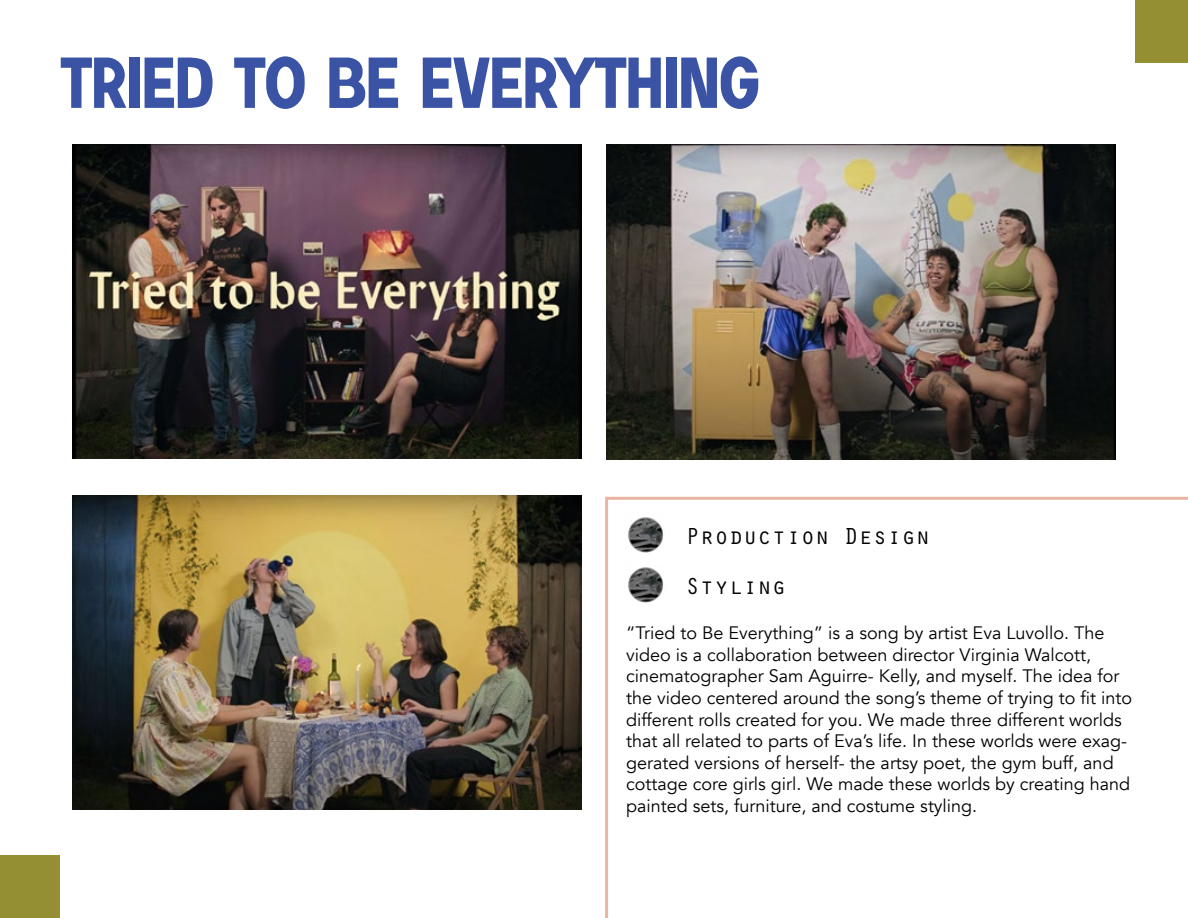
<style>
.page{position:relative;width:1188px;height:918px;background:#fff}
.page>*{position:absolute;margin:0;border:0;box-sizing:border-box;transform-origin:0 0}
.t1{font:700 72px "Soria";color:#3a53a4}
.t2{font:24px/49.9px "Orator Std";color:#000}
.t3{font:18px/21.6px "Avenir";color:#000}
</style>
<div class="page">
<div style="left:0;top:855px;width:60px;height:63px;background:#958f34"></div>
<div style="left:1135px;top:0;width:53px;height:63px;background:#958f34"></div>
<hr style="left:605px;top:497px;width:3px;height:421px;background:#eab4a4">
<hr style="left:607px;top:497px;width:581px;height:3px;background:#eab4a4">
<img style="left:628px;top:517px;width:36px;height:36px">
<img style="left:628px;top:567px;width:36px;height:36px">
<img style="left:72px;top:145px;width:509px;height:314px">
<img style="left:607px;top:145px;width:509px;height:314px">
<img style="left:72px;top:495px;width:509px;height:315px">
<h1 class="t1" style="left:61px;top:44px;width:700px">TRIED TO BE EVERYTHING</h1>
<h2 class="t2" style="left:686px;top:510px;width:246px">Production Design<br>Styling</h2>
<p class="t3" style="left:626px;top:623px;width:507px">“Tried to Be Everything” is a song by artist Eva Luvollo. The video is a collaboration between director Virginia Walcott, cinematographer Sam Aguirre- Kelly, and myself. The idea for the video centered around the song’s theme of trying to fit into different rolls created for you. We made three different worlds that all related to parts of Eva’s life. In these worlds were exag&shy;gerated versions of herself- the artsy poet, the gym buff, and cottage core girls girl. We made these worlds by creating hand painted sets, furniture, and costume styling.</p>
</div>
